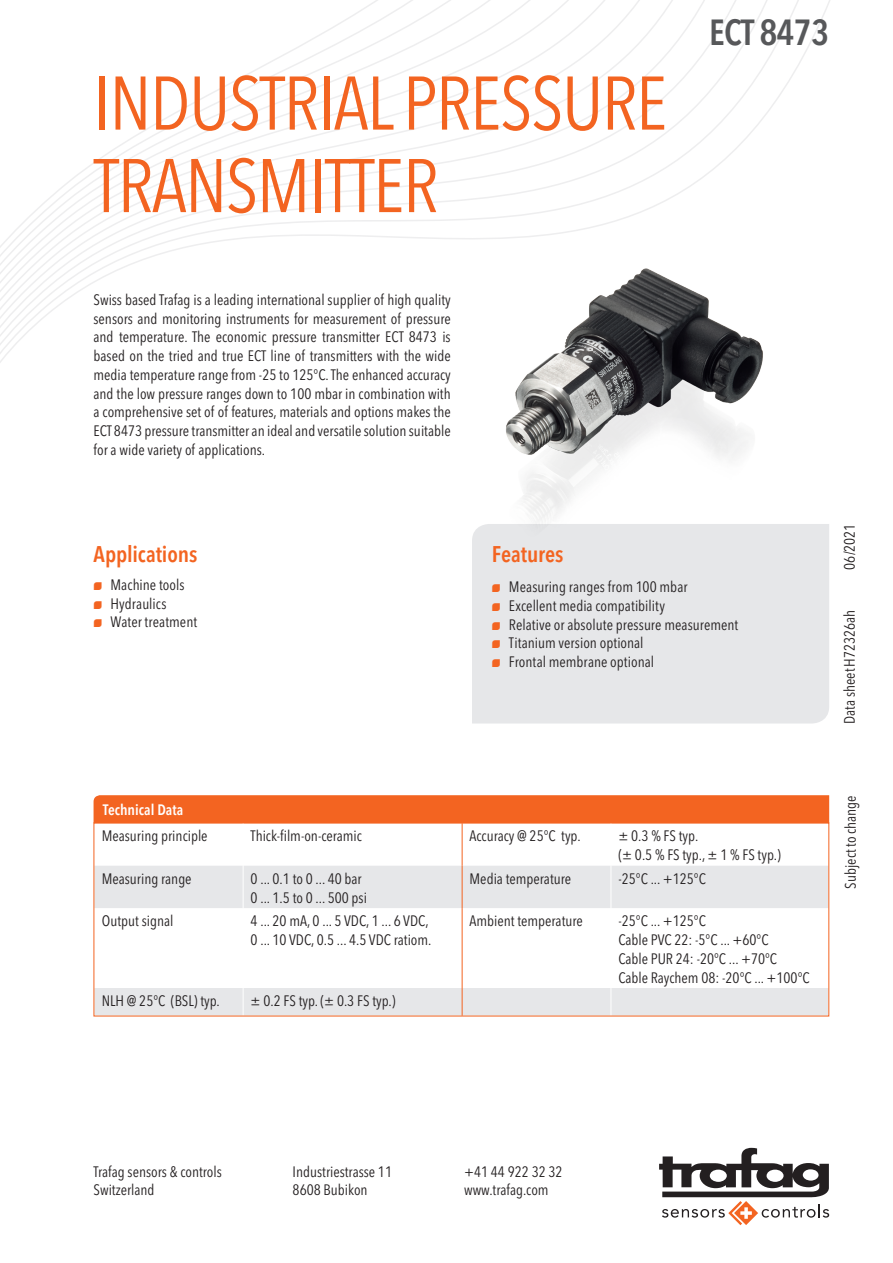
<style>
.page{position:relative;width:893px;height:1263px;background:#fff}
.page>*{position:absolute;margin:0;border:0;box-sizing:border-box;transform-origin:0 0}
.t1{font:condensed 75px/82.5px "Avenir Next LT Pro";letter-spacing:-.02em;color:#f36421}
.t2{font:600 condensed 36px "Avenir Next LT Pro";letter-spacing:-.02em;color:#57585a}
.t3{font:600 condensed 22.5px "Avenir Next LT Pro";letter-spacing:-.005em;color:#f36421}
.t4{font:condensed 15px/18.8px "Avenir Next LT Pro";color:#231f20}
.t5{font:600 condensed 15px "Avenir Next LT Pro";color:#fff}
.s1{font-family:"Trafag Pictos";font-stretch:normal;font-size:10.5px;color:#f36421}
</style>
<div class="page">
<svg style="left:659px;top:1148px;width:170px;height:77px"></svg>
<svg style="left:0;top:0;width:830px;height:363px"></svg>
<div style="left:472px;top:524px;width:357px;height:199px;background:#e6e7e9"></div>
<div style="left:94px;top:795px;width:735px;height:27px;background:#f36421"></div>
<svg style="left:96px;top:866px;width:731px;height:148px"></svg>
<hr style="left:243px;top:866px;width:1px;height:42px;background:#fff">
<hr style="left:611px;top:866px;width:1px;height:42px;background:#fff">
<hr style="left:243px;top:908px;width:1px;height:80px;background:#fff">
<hr style="left:611px;top:908px;width:1px;height:80px;background:#fff">
<svg style="left:243px;top:988px;width:1px;height:26px"></svg>
<svg style="left:611px;top:988px;width:1px;height:26px"></svg>
<hr style="left:462px;top:823px;width:1px;height:43px;background:#f36421">
<hr style="left:462px;top:866px;width:1px;height:42px;background:#f36421">
<hr style="left:462px;top:908px;width:1px;height:80px;background:#f36421">
<svg style="left:462px;top:988px;width:1px;height:26px"></svg>
<div style="left:94px;top:822px;width:735px;height:194px;border:1px solid #f36421"></div>
<img style="left:471px;top:232px;width:314px;height:314px">
<h1 class="t1" style="left:94px;top:62px;width:575px">INDUSTRIAL PRESSURE<br>TRANSMITTER</h1>
<h2 class="t2" style="left:709px;top:10px;width:122px">ECT 8473</h2>
<p class="t4" style="left:94px;top:290px;width:359px;text-align:justify">Swiss based Trafag is a leading international supplier of high quality sensors and monitoring instruments for measurement of pressure and temperature. The economic pressure transmitter ECT 8473 is based on the tried and true ECT line of transmitters with the wide media temperature range from -25 to 125°C. The enhanced accuracy and the low pressure ranges down to 100 mbar in combination with a comprehensive set of of features, materials and options makes the ECT 8473 pressure transmitter an ideal and versatile solution suitable for a wide variety of applications.</p>
<h3 class="t3" style="left:94px;top:540px;width:105px">Applications</h3>
<p class="t4" style="left:94px;top:575px;width:105px"><span class="s1">N</span> Machine tools<br><span class="s1">N</span> Hydraulics<br><span class="s1">N</span> Water treatment</p>
<h3 class="t3" style="left:492px;top:541px;width:73px">Features</h3>
<p class="t4" style="left:492px;top:577px;width:248px"><span class="s1">N</span> Measuring ranges from 100 mbar<br><span class="s1">N</span> Excellent media compatibility<br><span class="s1">N</span> Relative or absolute pressure measurement <span class="s1">N</span> Titanium version optional<br><span class="s1">N</span> Frontal membrane optional</p>
<p class="t5" style="left:103px;top:800px;width:82px">Technical Data</p>
<p class="t4" style="left:102px;top:827px;width:107px">Measuring principle</p>
<p class="t4" style="left:251px;top:827px;width:113px">Thick-film-on-ceramic</p>
<p class="t4" style="left:470px;top:827px;width:113px">Accuracy @ 25°C typ.</p>
<p class="t4" style="left:618px;top:827px;width:164px">± 0.3 % FS typ.<br>(± 0.5 % FS typ., ± 1 % FS typ.)</p>
<p class="t4" style="left:102px;top:869px;width:91px">Measuring range</p>
<p class="t4" style="left:251px;top:869px;width:118px">0 ... 0.1 to 0 ... 40 bar<br>0 ... 1.5 to 0 ... 500 psi</p>
<p class="t4" style="left:470px;top:869px;width:103px">Media temperature</p>
<p class="t4" style="left:618px;top:869px;width:89px">-25°C ... +125°C</p>
<p class="t4" style="left:102px;top:911px;width:73px">Output signal</p>
<p class="t4" style="left:251px;top:911px;width:182px">4 ... 20 mA, 0 ... 5 VDC, 1 ... 6 VDC,<br>0 ... 10 VDC, 0.5 ... 4.5 VDC ratiom.</p>
<p class="t4" style="left:470px;top:911px;width:115px">Ambient temperature</p>
<p class="t4" style="left:618px;top:911px;width:193px">-25°C ... +125°C<br>Cable PVC 22: -5°C ... +60°C<br>Cable PUR 24: -20°C ... +70°C<br>Cable Raychem 08: -20°C ... +100°C</p>
<p class="t4" style="left:102px;top:991px;width:120px">NLH @ 25°C (BSL) typ.</p>
<p class="t4" style="left:251px;top:991px;width:146px">± 0.2 FS typ. (± 0.3 FS typ.)</p>
<p class="t4" style="left:840px;top:570px;width:48px;rotate:-90deg">06/2021</p>
<p class="t4" style="left:840px;top:724px;width:115px;rotate:-90deg">Data sheetH72326ah</p>
<p class="t4" style="left:841px;top:889px;width:95px;rotate:-90deg">Subject to change</p>
<p class="t4" style="left:94px;top:1162px;width:130px">Trafag sensors &amp; controls<br>Switzerland</p>
<p class="t4" style="left:293px;top:1162px;width:101px">Industriestrasse 11<br>8608 Bubikon</p>
<p class="t4" style="left:464px;top:1162px;width:100px">+41 44 922 32 32 www.trafag.com</p>
</div>
